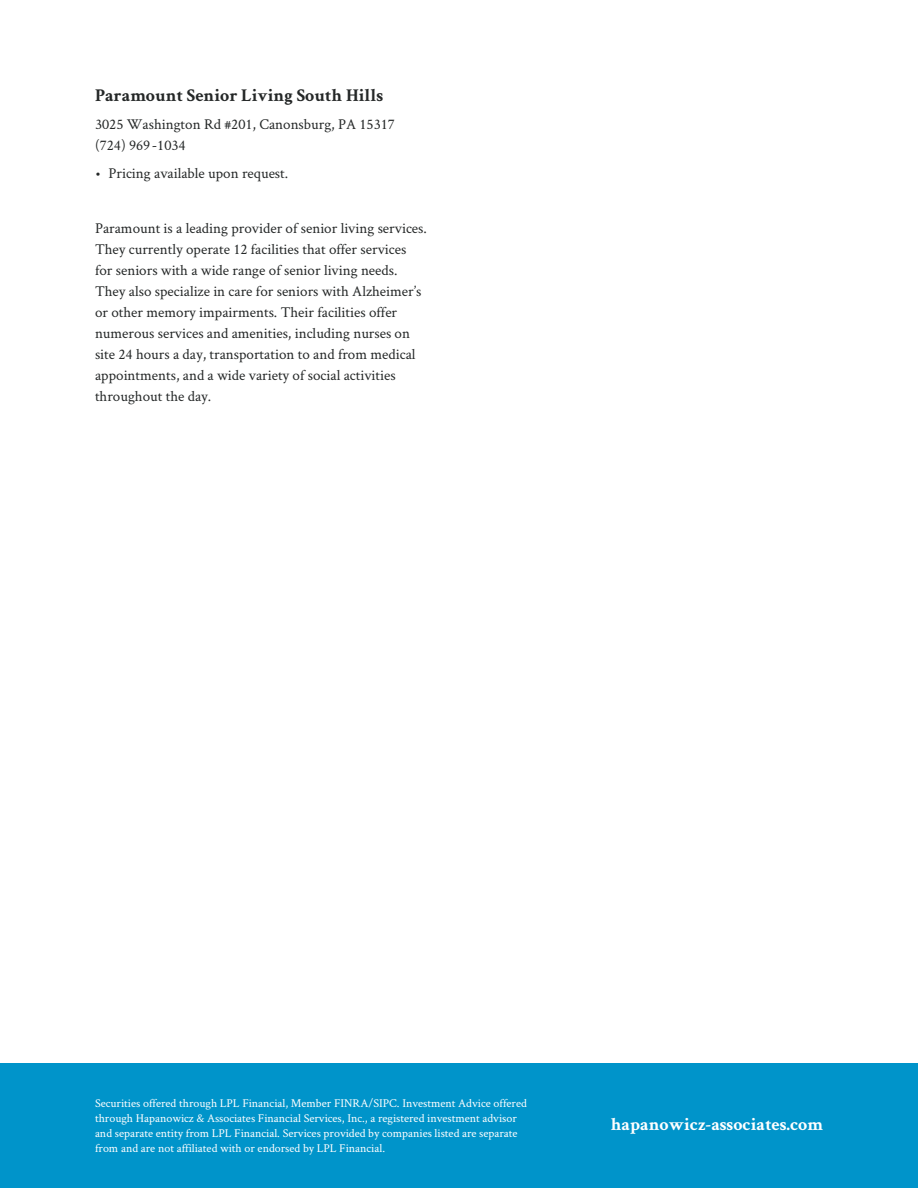
<style>
.page{position:relative;width:918px;height:1188px;background:#fff}
.page>*{position:absolute;margin:0;border:0;box-sizing:border-box;transform-origin:0 0}
.t1{font:700 18px "Crimson Text";color:#242727}
.t2{font:700 18px "Crimson Text";color:#fff}
.t3{font:15px/21px "Crimson Text";color:#242727}
.t4{font:12px/15px "Crimson Text";color:#fff}
</style>
<div class="page">
<div style="left:0;top:1063px;width:918px;height:125px;background:#0094ca"></div>
<p class="t1" style="left:95px;top:85px;width:290px">Paramount Senior Living South Hills</p>
<p class="t3" style="left:95px;top:113px;width:301px">3025 Washington Rd #201, Canonsburg, PA 15317 (724) 969-1034</p>
<p class="t3" style="left:95px;top:162px;width:195px">• Pricing available upon request.</p>
<p class="t3" style="left:95px;top:218px;width:333px">Paramount is a leading provider of senior living services.<br>They currently operate 12 facilities that offer services for seniors with a wide range of senior living needs.<br>They also specialize in care for seniors with Alzheimer’s or other memory impairments. Their facilities offer numerous services and amenities, including nurses on site 24 hours a day, transportation to and from medical appointments, and a wide variety of social activities throughout the day.</p>
<p class="t4" style="left:95px;top:1095px;width:433px">Securities offered through LPL Financial, Member FINRA/SIPC. Investment Advice offered through Hapanowicz &amp; Associates Financial Services, Inc., a registered investment advisor and separate entity from LPL Financial. Services provided by companies listed are separate from and are not affiliated with or endorsed by LPL Financial.</p>
<p class="t2" style="left:611px;top:1114px;width:214px">hapanowicz-associates.com</p>
</div>
